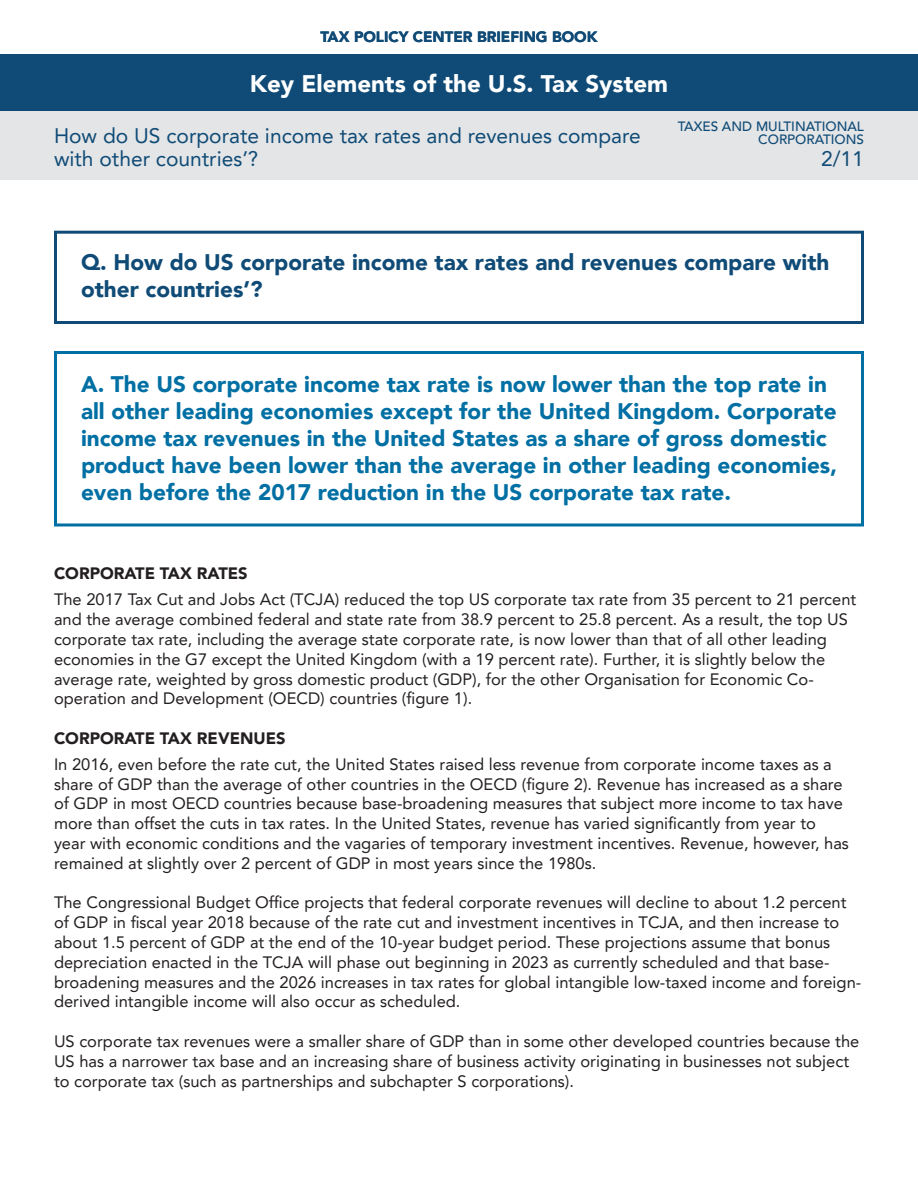
<style>
.page{position:relative;width:918px;height:1188px;background:#fff}
.page>*{position:absolute;margin:0;border:0;box-sizing:border-box;transform-origin:0 0}
.t1{font:900 24px "Avenir LT Pro";color:#fff}
.t2{font:900 22.5px/27px "Avenir LT Pro";color:#006fa3}
.t3{font:900 22.5px/27px "Avenir LT Pro";color:#0f4b76}
.t4{font:21px "Avenir LT Pro";color:#0f4b76}
.t5{font:16.5px/19.8px "Avenir LT Pro";color:#231f20}
.t6{font:900 16.5px "Avenir LT Pro";color:#231f20}
.t7{font:900 15px "Avenir LT Pro";color:#0f4b76}
.t8{font:500 13.5px "Avenir LT Pro";color:#0f4b76}
</style>
<div class="page">
<div style="left:0;top:54px;width:918px;height:58px;background:#0f4b76"></div>
<div style="left:0;top:112px;width:918px;height:68px;background:#e4e5e7"></div>
<div style="left:54px;top:231px;width:810px;height:93px;border:3px solid #0f4b76"></div>
<div style="left:54px;top:351px;width:810px;height:175px;border:3px solid #006fa3"></div>
<p class="t7" style="left:320px;top:28px;width:279px">TAX POLICY CENTER BRIEFING BOOK</p>
<p class="t1" style="left:250px;top:69px;width:420px">Key Elements of the U.S. Tax System</p>
<p class="t8" style="left:678px;top:118px;width:188px">TAXES AND MULTINATIONAL</p>
<p class="t4" style="left:54px;top:123px;width:588px">How do US corporate income tax rates and revenues compare</p>
<p class="t8" style="left:758px;top:132px;width:107px">CORPORATIONS</p>
<p class="t4" style="left:54px;top:146px;width:206px">with other countries’?</p>
<p class="t8" style="left:699px;top:127px;width:167px">RETURN-FREE TAX FILING</p>
<p class="t4" style="left:54px;top:133px;width:117px">Introduction</p>
<p class="t4" style="left:821px;top:146px;width:44px">2/11</p>
<p class="t4" style="left:833px;top:146px;width:33px">1/8</p>
<p class="t3" style="left:81px;top:249px;width:750px">Q. How do US corporate income tax rates and revenues compare with other countries’?</p>
<p class="t2" style="left:81px;top:370px;width:758px">A. The US corporate income tax rate is now lower than the top rate in all other leading economies except for the United Kingdom. Corporate income tax revenues in the United States as a share of gross domestic product have been lower than the average in other leading economies, even before the 2017 reduction in the US corporate tax rate.</p>
<p class="t6" style="left:54px;top:564px;width:195px">CORPORATE TAX RATES</p>
<p class="t5" style="left:54px;top:590px;width:804px">The 2017 Tax Cut and Jobs Act (TCJA) reduced the top US corporate tax rate from 35 percent to 21 percent and the average combined federal and state rate from 38.9 percent to 25.8 percent. As a result, the top US corporate tax rate, including the average state corporate rate, is now lower than that of all other leading economies in the G7 except the United Kingdom (with a 19 percent rate). Further, it is slightly below the average rate, weighted by gross domestic product (GDP), for the other Organisation for Economic Co&shy;operation and Development (OECD) countries (figure 1).</p>
<p class="t6" style="left:54px;top:728px;width:233px">CORPORATE TAX REVENUES</p>
<p class="t5" style="left:54px;top:754px;width:796px">In 2016, even before the rate cut, the United States raised less revenue from corporate income taxes as a share of GDP than the average of other countries in the OECD (figure 2). Revenue has increased as a share of GDP in most OECD countries because base-broadening measures that subject more income to tax have more than offset the cuts in tax rates. In the United States, revenue has varied significantly from year to year with economic conditions and the vagaries of temporary investment incentives. Revenue, however, has remained at slightly over 2 percent of GDP in most years since the 1980s.</p>
<p class="t5" style="left:54px;top:893px;width:809px">The Congressional Budget Office projects that federal corporate revenues will decline to about 1.2 percent of GDP in fiscal year 2018 because of the rate cut and investment incentives in TCJA, and then increase to about 1.5 percent of GDP at the end of the 10-year budget period. These projections assume that bonus depreciation enacted in the TCJA will phase out beginning in 2023 as currently scheduled and that base&shy;broadening measures and the 2026 increases in tax rates for global intangible low-taxed income and foreign&shy;derived intangible income will also occur as scheduled.</p>
<p class="t5" style="left:54px;top:1031px;width:807px">US corporate tax revenues were a smaller share of GDP than in some other developed countries because the<br>US has a narrower tax base and an increasing share of business activity originating in businesses not subject to corporate tax (such as partnerships and subchapter S corporations).</p>
</div>
